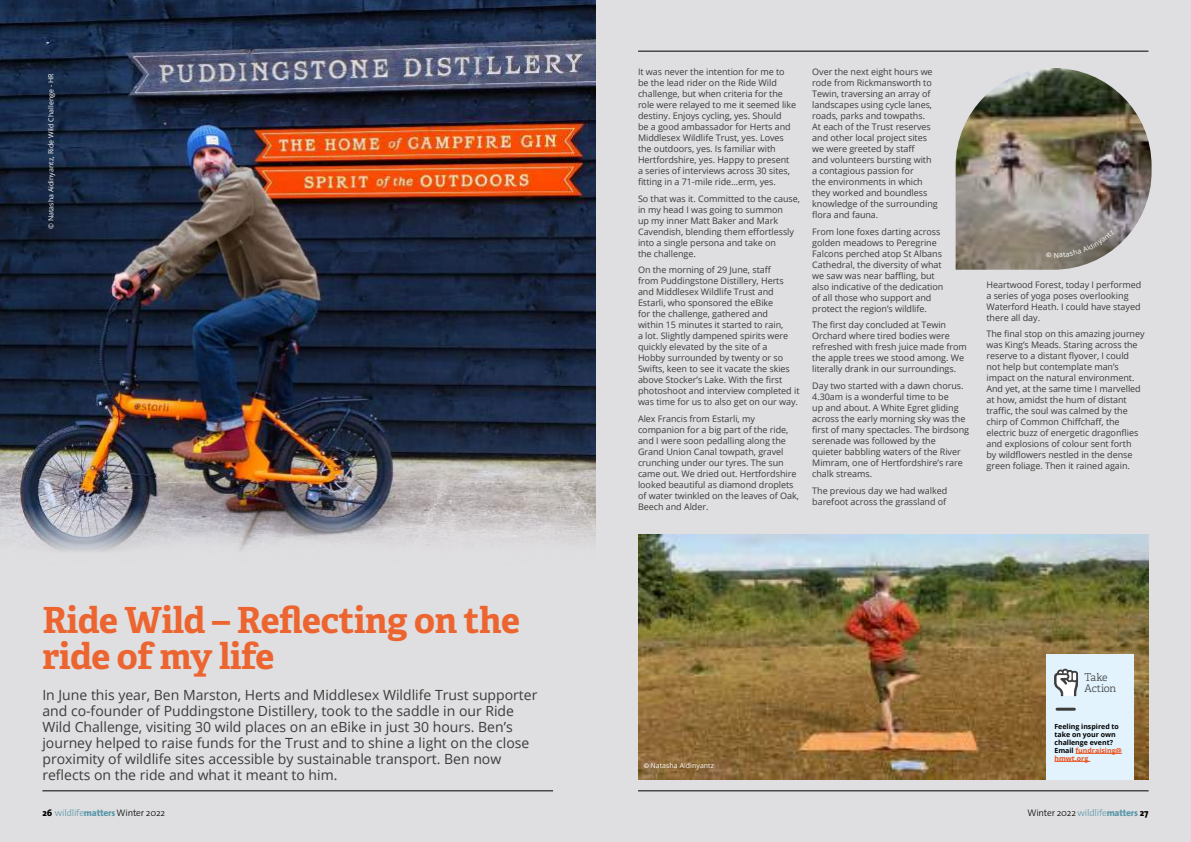
<style>
.page{position:relative;width:1191px;height:842px;background:#fff}
.page>*{position:absolute;margin:0;border:0;box-sizing:border-box;transform-origin:0 0}
.t1{font:700 36px/36px "Adelle";letter-spacing:-.01em;color:#ec6530}
.t2{font:14px/16px "Open Sans";color:#3c3c3b}
.t3{font:300 10.7px/10.7px "Adelle";letter-spacing:-.02em;color:#3c3c3b}
.t4{font:300 9.5px "The Sans";letter-spacing:-.02em;color:#000}
.t5{font:9px/11px "Open Sans";letter-spacing:-.005em;color:#3c3c3b}
.t6{font:700 7px/8px "Open Sans";color:#000}
.t7{font:7px "Open Sans";letter-spacing:.005em;color:#fff}
.s1{font-family:"The Sans"}
.s2{color:#e9511d}
.s3{font-weight:800}
.s4{color:#5797a9}
.s5{font-weight:800;color:#5797a9}
</style>
<div class="page">
<div style="left:595px;top:0;width:596px;height:842px;background:#dfdee0"></div>
<div style="left:0;top:0;width:595px;height:842px;background:#dfdee0"></div>
<img style="left:0;top:0;width:595px;height:551px">
<img style="left:638px;top:534px;width:510px;height:246px">
<img style="left:955px;top:68px;width:196px;height:202px">
<hr style="left:638px;top:51px;width:510px;height:1px;background:#000">
<hr style="left:42px;top:790px;width:511px;height:1px;background:#000">
<hr style="left:638px;top:790px;width:510px;height:1px;background:#000">
<div style="left:1046px;top:654px;width:87px;height:126px;background:#e2f3fd"></div>
<hr style="left:1075px;top:753px;width:47px;height:1px;background:#e9511d">
<hr style="left:1054px;top:761px;width:36px;height:1px;background:#e9511d">
<svg style="left:1054px;top:669px;width:23px;height:42px"></svg>
<svg style="left:1046px;top:230px;width:68px;height:28px;background:#817b72"></svg>
<p class="t7" style="left:46px;top:229px;width:157px;rotate:-90deg">© Natasha Aidinyantz, Ride Wild Challenge - HR</p>
<h1 class="t1" style="left:42px;top:601px;width:479px">Ride Wild – Reflecting on the ride of my life</h1>
<p class="t2" style="left:42px;top:686px;width:496px">In June this year, Ben Marston, Herts and Middlesex Wildlife Trust supporter and co-founder of Puddingstone Distillery, took to the saddle in our Ride Wild Challenge, visiting 30 wild places on an eBike in just 30 hours. Ben’s journey helped to raise funds for the Trust and to shine a light on the close proximity of wildlife sites accessible by sustainable transport. Ben now reflects on the ride and what it meant to him.</p>
<p class="t5" style="left:638px;top:66px;width:160px">It was never the intention for me to be the lead rider on the Ride Wild challenge, but when criteria for the role were relayed to me it seemed like destiny. Enjoys cycling, yes. Should<br>be a good ambassador for Herts and Middlesex Wildlife Trust, yes. Loves the outdoors, yes. Is familiar with Hertfordshire, yes. Happy to present a series of interviews across 30 sites, fitting in a 71-mile ride…erm, yes.</p>
<p class="t5" style="left:638px;top:193px;width:163px">So that was it. Committed to the cause, in my head I was going to summon<br>up my inner Matt Baker and Mark<br>Cavendish, blending them effortlessly into a single persona and take on<br>the challenge.</p>
<p class="t5" style="left:638px;top:264px;width:163px">On the morning of 29 June, staff<br>from Puddingstone Distillery, Herts and Middlesex Wildlife Trust and Estarli, who sponsored the eBike<br>for the challenge, gathered and<br>within 15 minutes it started to rain,<br>a lot. Slightly dampened spirits were quickly elevated by the site of a<br>Hobby surrounded by twenty or so Swifts, keen to see it vacate the skies above Stocker’s Lake. With the first photoshoot and interview completed it was time for us to also get on our way.</p>
<p class="t5" style="left:638px;top:413px;width:162px">Alex Francis from Estarli, my companion for a big part of the ride, and I were soon pedalling along the Grand Union Canal towpath, gravel crunching under our tyres. The sun came out. We dried out. Hertfordshire looked beautiful as diamond droplets of water twinkled on the leaves of Oak, Beech and Alder.</p>
<p class="t5" style="left:812px;top:66px;width:127px">Over the next eight hours we rode from Rickmansworth to<br>Tewin, traversing an array of landscapes using cycle lanes, roads, parks and towpaths.<br>At each of the Trust reserves and other local project sites we were greeted by staff<br>and volunteers bursting with a contagious passion for<br>the environments in which they worked and boundless knowledge of the surrounding flora and fauna.</p>
<p class="t5" style="left:812px;top:225px;width:133px">From lone foxes darting across golden meadows to Peregrine<br>Falcons perched atop St Albans<br>Cathedral, the diversity of what we saw was near baffling, but also indicative of the dedication of all those who support and protect the region’s wildlife.</p>
<p class="t5" style="left:812px;top:319px;width:156px">The first day concluded at Tewin Orchard where tired bodies were refreshed with fresh juice made from the apple trees we stood among. We literally drank in our surroundings.</p>
<p class="t5" style="left:812px;top:380px;width:158px">Day two started with a dawn chorus.<br>4.30am is a wonderful time to be<br>up and about. A White Egret gliding across the early morning sky was the first of many spectacles. The birdsong serenade was followed by the<br>quieter babbling waters of the River<br>Mimram, one of Hertfordshire’s rare chalk streams.</p>
<p class="t5" style="left:812px;top:484px;width:136px">The previous day we had walked barefoot across the grassland of</p>
<p class="t5" style="left:986px;top:279px;width:156px">Heartwood Forest, today I performed a series of yoga poses overlooking<br>Waterford Heath. I could have stayed there all day.</p>
<p class="t5" style="left:986px;top:328px;width:160px">The final stop on this amazing journey was King’s Meads. Staring across the reserve to a distant flyover, I could not help but contemplate man’s impact on the natural environment.<br>And yet, at the same time I marvelled at how, amidst the hum of distant traffic, the soul was calmed by the chirp of Common Chiffchaff, the electric buzz of energetic dragonflies and explosions of colour sent forth<br>by wildflowers nestled in the dense green foliage. Then it rained again.</p>
<p class="t7" style="left:643px;top:761px;width:72px"><span class="s1">©</span> Natasha Aidinyantz</p>
<p class="t3" style="left:1084px;top:672px;width:33px">Take<br>Action</p>
<p class="t6" style="left:1054px;top:722px;width:69px">Feeling inspired to take on your own challenge event?<br>Email <span class="s2">fundraising@ hmwt.org</span></p>
<p class="t4" style="left:43px;top:805px;width:124px"><span class="s3">26</span> <span class="s4">wildlife</span><span class="s5">matters</span>Winter 2022</p>
<p class="t4" style="left:117px;top:805px;width:48px">Spring 2022</p>
<p class="t4" style="left:1027px;top:805px;width:122px">Winter 2022 <span class="s4">wildlife</span><span class="s5">matters</span> <span class="s3">27</span></p>
</div>
